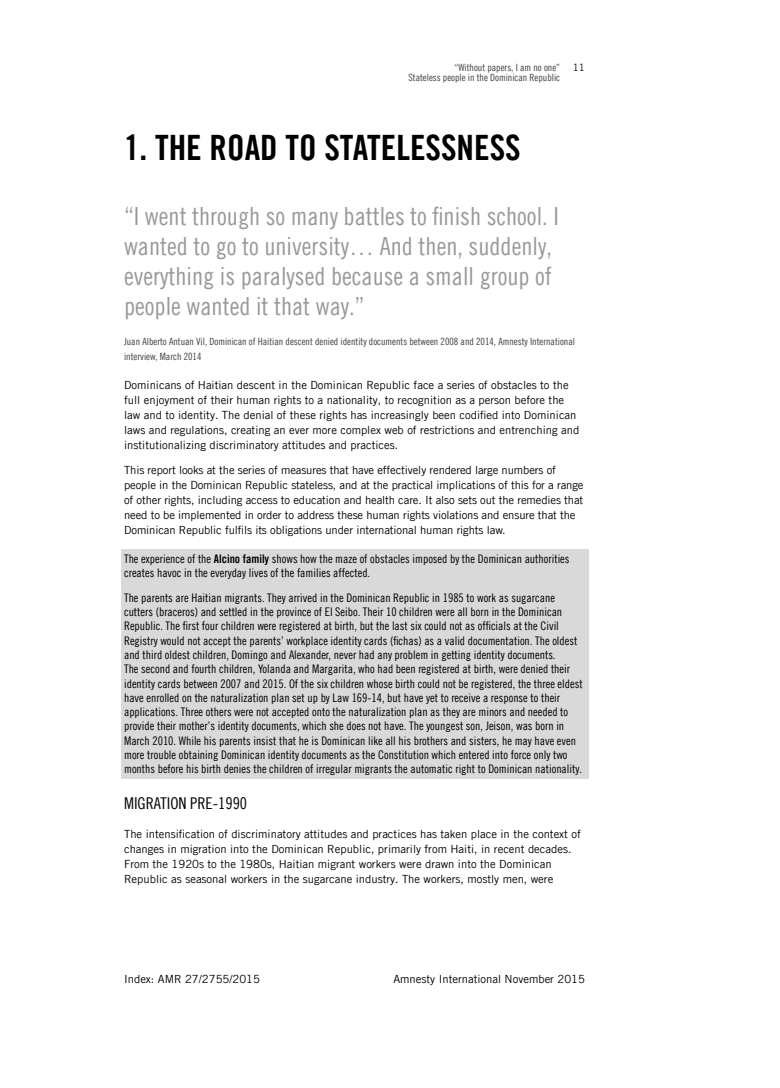
<style>
.page{position:relative;width:780px;height:1088px;background:#fff}
.page>*{position:absolute;margin:0;border:0;box-sizing:border-box;transform-origin:0 0}
.t1{font:35px "Amnesty Trade Gothic Bd Cn 20";color:#000}
.t2{font:25px/30px "Amnesty Trade Gothic Cn 18";color:#999}
.t3{font:16.25px "Amnesty Trade Gothic Cn 18";color:#000}
.t4{font:11.88px/14.2px "Amnesty Trade Gothic Cn 18";color:#000}
.t5{font:11.25px/15px "Amnesty Trade Gothic";color:#000}
.t6{font:10px/15px "Amnesty Trade Gothic Cn 18";color:#404040}
.t7{font:10px "Amnesty Trade Gothic";color:#000}
.s1{font-family:"Amnesty Trade Gothic Bd Cn 20"}
</style>
<div class="page">
<div style="left:120px;top:549px;width:468px;height:230px;background:#d9d9d9"></div>
<p class="t6" style="left:454px;top:60px;width:107px">“Without papers, I am no one”</p>
<p class="t7" style="left:572px;top:61px;width:14px">11</p>
<p class="t6" style="left:408px;top:70px;width:153px">Stateless people in the Dominican Republic</p>
<h1 class="t1" style="left:124px;top:126px;width:398px">1. THE ROAD TO STATELESSNESS</h1>
<h2 class="t2" style="left:124px;top:201px;width:436px">“I went through so many battles to finish school. I wanted to go to university… And then, suddenly, everything is paralysed because a small group of people wanted it that way.”</h2>
<p class="t6" style="left:124px;top:333px;width:452px">Juan Alberto Antuan Vil, Dominican of Haitian descent denied identity documents between 2008 and 2014, Amnesty International interview, March 2014</p>
<p class="t5" style="left:124px;top:377px;width:456px">Dominicans of Haitian descent in the Dominican Republic face a series of obstacles to the full enjoyment of their human rights to a nationality, to recognition as a person before the law and to identity. The denial of these rights has increasingly been codified into Dominican laws and regulations, creating an ever more complex web of restrictions and entrenching and institutionalizing discriminatory attitudes and practices.</p>
<p class="t5" style="left:124px;top:463px;width:461px">This report looks at the series of measures that have effectively rendered large numbers of people in the Dominican Republic stateless, and at the practical implications of this for a range of other rights, including access to education and health care. It also sets out the remedies that need to be implemented in order to address these human rights violations and ensure that the Dominican Republic fulfils its obligations under international human rights law.</p>
<p class="t4" style="left:124px;top:551px;width:447px">The experience of the <span class="s1">ALCINO FAMILY</span> shows how the maze of obstacles imposed by the Dominican authorities creates havoc in the everyday lives of the families affected.</p>
<p class="t4" style="left:124px;top:590px;width:460px">The parents are Haitian migrants. They arrived in the Dominican Republic in 1985 to work as sugarcane cutters (braceros) and settled in the province of El Seibo. Their 10 children were all born in the Dominican Republic. The first four children were registered at birth, but the last six could not as officials at the Civil Registry would not accept the parents’ workplace identity cards (fichas) as a valid documentation. The oldest and third oldest children, Domingo and Alexander, never had any problem in getting identity documents.<br>The second and fourth children, Yolanda and Margarita, who had been registered at birth, were denied their identity cards between 2007 and 2015. Of the six children whose birth could not be registered, the three eldest have enrolled on the naturalization plan set up by Law 169-14, but have yet to receive a response to their applications. Three others were not accepted onto the naturalization plan as they are minors and needed to provide their mother’s identity documents, which she does not have. The youngest son, Jeison, was born in March 2010. While his parents insist that he is Dominican like all his brothers and sisters, he may have even more trouble obtaining Dominican identity documents as the Constitution which entered into force only two months before his birth denies the children of irregular migrants the automatic right to Dominican nationality.</p>
<h3 class="t3" style="left:124px;top:794px;width:125px">Migration pre-1990</h3>
<p class="t5" style="left:124px;top:827px;width:458px">The intensification of discriminatory attitudes and practices has taken place in the context of changes in migration into the Dominican Republic, primarily from Haiti, in recent decades.<br>From the 1920s to the 1980s, H aitian migrant workers were drawn into the Dominican Republic as seasonal workers in the sugarcane industry. The workers, mostly men, were</p>
<p class="t5" style="left:124px;top:971px;width:43px">I ndex: AMR</p>
<p class="t5" style="left:185px;top:971px;width:76px">27/2755/2015</p>
<p class="t5" style="left:393px;top:971px;width:193px">Amnesty I nternational November 2015</p>
</div>
